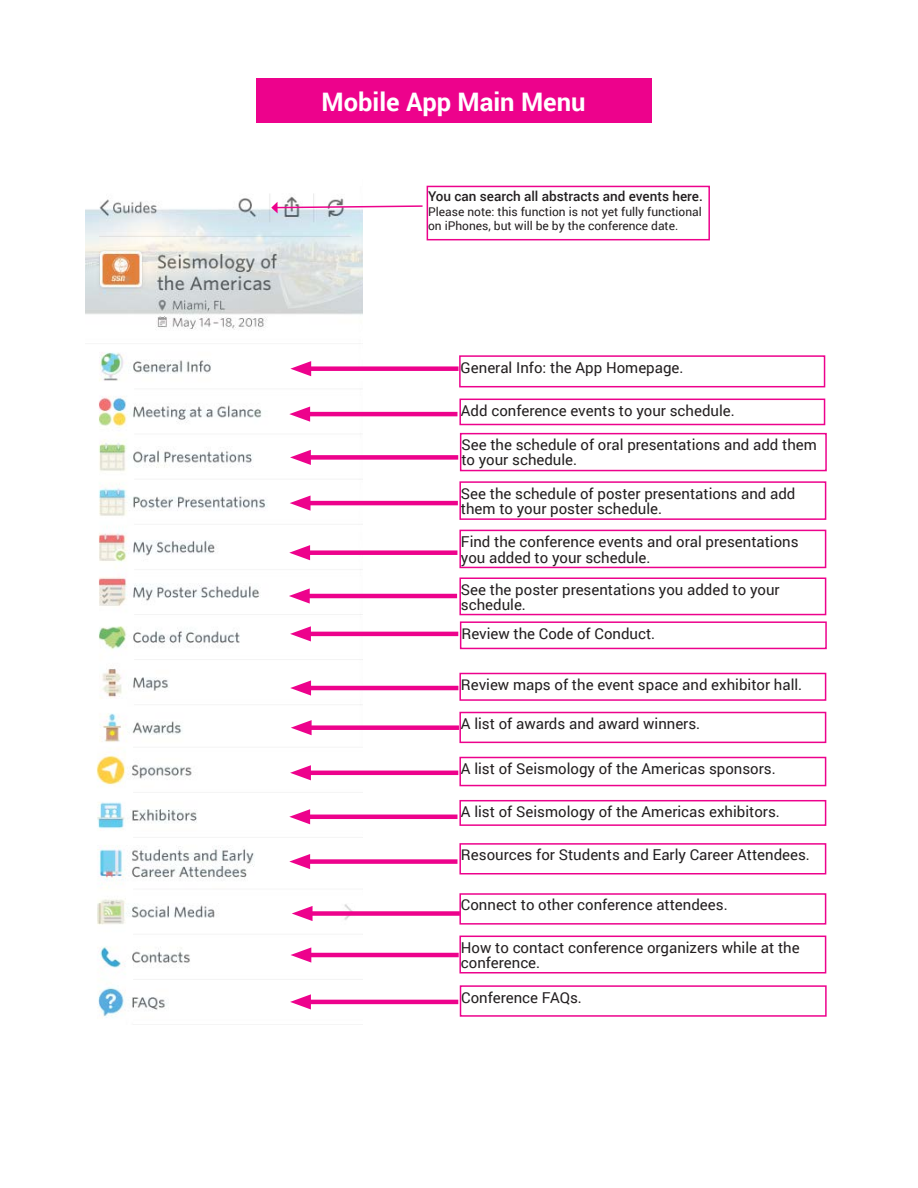
<style>
.page{position:relative;width:918px;height:1188px;background:#fff}
.page>*{position:absolute;margin:0;border:0;box-sizing:border-box;transform-origin:0 0}
.t1{font:700 25.5px "Roboto";color:#fff}
.t2{font:15px/15px "Roboto";color:#231f20}
.t3{font:500 13.5px "Roboto";color:#231f20}
.t4{font:12px/14.4px "Roboto";color:#231f20}
</style>
<div class="page">
<img style="left:86px;top:193px;width:277px;height:550px">
<img style="left:96px;top:755px;width:267px;height:270px">
<div style="left:303px;top:366px;width:156px;height:5px;background:#ed028c"></div>
<svg style="left:290px;top:361px;width:21px;height:15px"></svg>
<div style="left:302px;top:550px;width:155px;height:5px;background:#ed028c"></div>
<svg style="left:289px;top:545px;width:21px;height:15px"></svg>
<div style="left:303px;top:455px;width:155px;height:5px;background:#ed028c"></div>
<svg style="left:290px;top:450px;width:21px;height:15px"></svg>
<hr style="left:302px;top:501px;width:156px;height:4px;background:#ed028c">
<svg style="left:290px;top:496px;width:21px;height:15px"></svg>
<hr style="left:302px;top:412px;width:155px;height:4px;background:#ed028c">
<svg style="left:289px;top:407px;width:21px;height:15px"></svg>
<hr style="left:301px;top:594px;width:156px;height:4px;background:#ed028c">
<svg style="left:289px;top:588px;width:21px;height:16px"></svg>
<hr style="left:303px;top:632px;width:155px;height:4px;background:#ed028c">
<svg style="left:290px;top:626px;width:21px;height:15px"></svg>
<hr style="left:303px;top:686px;width:155px;height:4px;background:#ed028c">
<svg style="left:290px;top:680px;width:21px;height:16px"></svg>
<div style="left:303px;top:725px;width:156px;height:5px;background:#ed028c"></div>
<svg style="left:291px;top:720px;width:21px;height:15px"></svg>
<hr style="left:303px;top:771px;width:155px;height:4px;background:#ed028c">
<svg style="left:290px;top:765px;width:21px;height:15px"></svg>
<hr style="left:303px;top:1000px;width:155px;height:4px;background:#ed028c">
<svg style="left:290px;top:994px;width:21px;height:16px"></svg>
<hr style="left:303px;top:953px;width:156px;height:4px;background:#ed028c">
<svg style="left:291px;top:947px;width:20px;height:16px"></svg>
<div style="left:304px;top:911px;width:156px;height:5px;background:#ed028c"></div>
<svg style="left:292px;top:906px;width:21px;height:15px"></svg>
<div style="left:302px;top:859px;width:155px;height:5px;background:#ed028c"></div>
<svg style="left:289px;top:854px;width:21px;height:15px"></svg>
<hr style="left:302px;top:815px;width:155px;height:4px;background:#ed028c">
<svg style="left:289px;top:809px;width:21px;height:15px"></svg>
<div style="left:459px;top:355px;width:366px;height:32px;border:2px solid #ed028c"></div>
<div style="left:459px;top:399px;width:366px;height:26px;border:2px solid #ed028c"></div>
<div style="left:460px;top:433px;width:367px;height:38px;border:2px solid #ed028c"></div>
<div style="left:459px;top:481px;width:367px;height:39px;border:2px solid #ed028c"></div>
<div style="left:459px;top:578px;width:367px;height:37px;border:2px solid #ed028c"></div>
<div style="left:459px;top:530px;width:367px;height:38px;border:2px solid #ed028c"></div>
<div style="left:459px;top:673px;width:367px;height:28px;border:2px solid #ed028c"></div>
<div style="left:459px;top:712px;width:367px;height:31px;border:2px solid #ed028c"></div>
<div style="left:459px;top:757px;width:367px;height:29px;border:2px solid #ed028c"></div>
<div style="left:459px;top:800px;width:367px;height:26px;border:2px solid #ed028c"></div>
<div style="left:459px;top:843px;width:367px;height:31px;border:2px solid #ed028c"></div>
<div style="left:459px;top:893px;width:367px;height:32px;border:2px solid #ed028c"></div>
<div style="left:459px;top:936px;width:367px;height:38px;border:2px solid #ed028c"></div>
<div style="left:460px;top:985px;width:367px;height:32px;border:2px solid #ed028c"></div>
<div style="left:256px;top:78px;width:396px;height:45px;background:#ed028c"></div>
<div style="left:460px;top:621px;width:367px;height:28px;border:2px solid #ed028c"></div>
<svg style="left:271px;top:202px;width:152px;height:11px"></svg>
<div style="left:427px;top:186px;width:283px;height:54px;border:2px solid #ed028c"></div>
<p class="t1" style="left:322px;top:84px;width:265px">Mobile App Main Menu</p>
<p class="t3" style="left:428px;top:187px;width:276px">You can search all abstracts and events here.</p>
<p class="t4" style="left:428px;top:204px;width:275px">Please note: this function is not yet fully functional on iPhones, but will be by the conference date.</p>
<p class="t2" style="left:461px;top:359px;width:224px">General Info: the App Homepage.</p>
<p class="t2" style="left:461px;top:402px;width:275px">Add conference events to your schedule.</p>
<p class="t2" style="left:461px;top:437px;width:357px">See the schedule of oral presentations and add them to your schedule.</p>
<p class="t2" style="left:461px;top:485px;width:336px">See the schedule of poster presentations and add them to your poster schedule.</p>
<p class="t2" style="left:461px;top:533px;width:339px;line-height:16.5px">Find the conference events and oral presentations you added to your schedule.</p>
<p class="t2" style="left:461px;top:581px;width:320px">See the poster presentations you added to your schedule.</p>
<p class="t2" style="left:461px;top:625px;width:195px">Review the Code of Conduct.</p>
<p class="t2" style="left:461px;top:677px;width:343px">Review maps of the event space and exhibitor hall.</p>
<p class="t2" style="left:461px;top:716px;width:241px">A list of awards and award winners.</p>
<p class="t2" style="left:461px;top:761px;width:316px">A list of Seismology of the Americas sponsors.</p>
<p class="t2" style="left:461px;top:804px;width:320px">A list of Seismology of the Americas exhibitors.</p>
<p class="t2" style="left:461px;top:847px;width:351px">Resources for Students and Early Career Attendees.</p>
<p class="t2" style="left:461px;top:897px;width:268px">Connect to other conference attendees.</p>
<p class="t2" style="left:461px;top:939px;width:340px">How to contact conference organizers while at the conference.</p>
<p class="t2" style="left:461px;top:989px;width:122px">Conference FAQs.</p>
</div>
